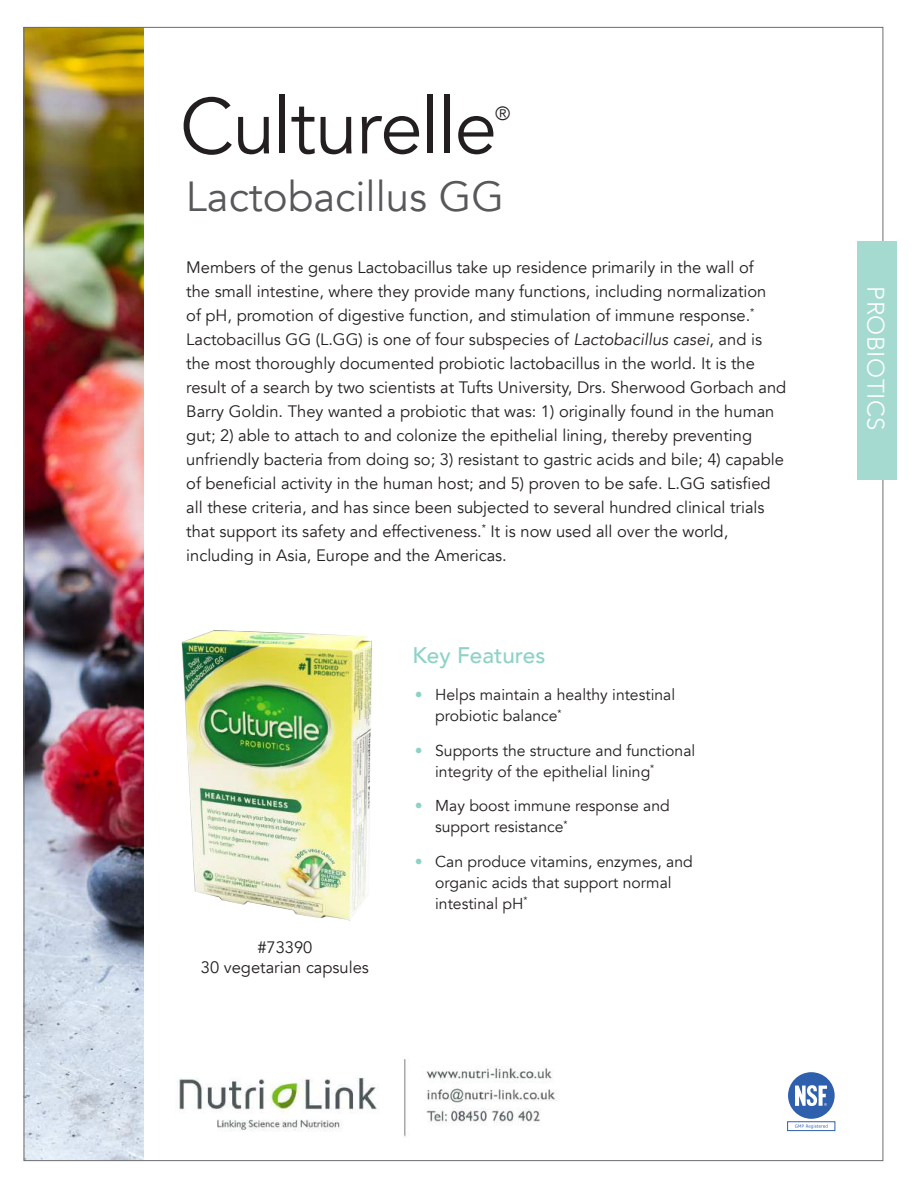
<style>
.page{position:relative;width:918px;height:1188px;background:#fff}
.page>*{position:absolute;margin:0;border:0;box-sizing:border-box;transform-origin:0 0}
.t1{font:78px "Avenir";letter-spacing:-.02em;color:#231f20}
.t2{font:42px "Avenir";color:#57585a}
.t3{font:300 24px "Avenir";letter-spacing:.02em;color:#fff}
.t4{font:500 22.5px "Avenir";color:#8ed2c7}
.t5{font:300 19.05px "Avenir";color:#231f20}
.t6{font:16.5px/24px "Avenir";color:#231f20}
.t7{font:15.75px/21px "Avenir";color:#231f20}
.s1{font-style:italic}
.s2{color:#8ed2c7}
</style>
<div class="page">
<div style="left:788px;top:1072px;width:47px;height:47px;background:#2f60ad;border-radius:50%"></div>
<div style="left:787px;top:1121px;width:48px;height:10px;border:1px solid #3061ad"></div>
<svg style="left:795px;top:1085px;width:32px;height:21px"></svg>
<svg style="left:795px;top:1124px;width:33px;height:5px"></svg>
<img style="left:26px;top:29px;width:118px;height:1130px">
<img style="left:181px;top:630px;width:191px;height:291px">
<div style="left:857px;top:241px;width:40px;height:239px;background:#a5dad1"></div>
<img style="left:177px;top:1059px;width:380px;height:78px">
<h1 class="t1" style="left:180px;top:80px;width:319px">Culturelle</h1>
<p class="t5" style="left:495px;top:102px;width:17px">®</p>
<h2 class="t2" style="left:186px;top:172px;width:320px">Lactobacillus GG</h2>
<p class="t6" style="left:186px;top:256px;width:602px">Members of the genus Lactobacillus take up residence primarily in the wall of<br>the small intestine, where they provide many functions, including normalization<br>of pH, promotion of digestive function, and stimulation of immune response.<sup>* </sup>Lactobacillus GG (L.GG) is one of four subspecies of <span class="s1">Lactobacillus casei</span>, and is the most thoroughly documented probiotic lactobacillus in the world. It is the result of a search by two scientists at Tufts University, Drs. Sherwood Gorbach and Barry Goldin. They wanted a probiotic that was: 1) originally found in the human gut; 2) able to attach to and colonize the epithelial lining, thereby preventing unfriendly bacteria from doing so; 3) resistant to gastric acids and bile; 4) capable of beneficial activity in the human host; and 5) proven to be safe. L.GG satisfied all these criteria, and has since been subjected to several hundred clinical trials that support its safety and effectiveness.<sup>*</sup> It is now used all over the world, including in Asia, Europe and the Americas.</p>
<h3 class="t4" style="left:412px;top:635px;width:134px">Key Features</h3>
<p class="t6" style="left:201px;top:938px;width:170px;line-height:19.8px;text-align:center">#73390<br>30 vegetarian capsules</p>
<p class="t7" style="left:435px;top:684px;width:241px;text-indent:-20px"><span class="s2">•</span> Helps maintain a healthy intestinal probiotic balance<sup>*</sup></p>
<p class="t7" style="left:435px;top:740px;width:262px;text-indent:-20px"><span class="s2">•</span> Supports the structure and functional integrity of the epithelial lining<sup>*</sup></p>
<p class="t7" style="left:435px;top:795px;width:236px;text-indent:-20px"><span class="s2">•</span> May boost immune response and support resistance<sup>*</sup></p>
<p class="t7" style="left:435px;top:851px;width:259px;text-indent:-20px"><span class="s2">•</span> Can produce vitamins, enzymes, and organic acids that support normal intestinal pH<sup>*</sup></p>
<h3 class="t3" style="left:890px;top:286px;width:145px;rotate:90deg">PROBIOTICS</h3>
</div>
